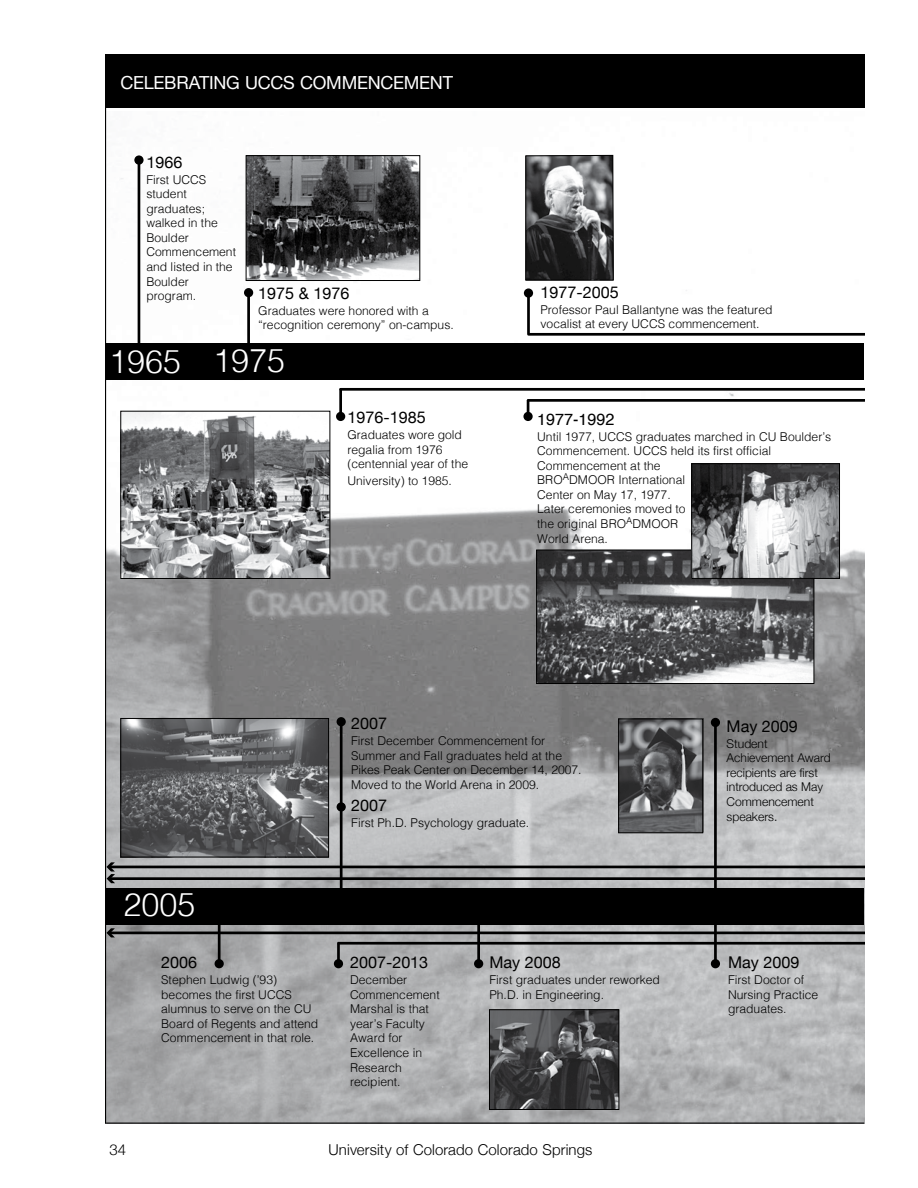
<style>
.page{position:relative;width:918px;height:1188px;background:#fff}
.page>*{position:absolute;margin:0;border:0;box-sizing:border-box;transform-origin:0 0}
.t1{font:300 32.4px "Helvetica";color:#fff}
.t2{font:18px "Helvetica Neue";letter-spacing:-.015em;color:#fff}
.t3{font:16.2px "Helvetica Neue";color:#000}
.t4{font:16.2px "Helvetica";color:#000}
.t5{font:300 15px "Helvetica Neue";letter-spacing:.01em;color:#000}
.t6{font:300 12.15px/14.5px "Helvetica";color:#000}
.t7{font:300 12.15px/14.5px "Helvetica Neue";color:#000}
</style>
<div class="page">
<img style="left:106px;top:111px;width:758px;height:1012px">
<div style="left:107px;top:344px;width:757px;height:36px;background:#000"></div>
<div style="left:107px;top:888px;width:757px;height:37px;background:#000"></div>
<img style="left:122px;top:413px;width:206px;height:164px">
<div style="left:120px;top:411px;width:210px;height:168px;border:1px solid #000"></div>
<img style="left:248px;top:157px;width:170px;height:122px">
<div style="left:246px;top:155px;width:174px;height:126px;border:1px solid #000"></div>
<img style="left:620px;top:721px;width:81px;height:110px">
<div style="left:618px;top:719px;width:85px;height:114px;border:1px solid #000"></div>
<img style="left:538px;top:552px;width:274px;height:130px">
<div style="left:536px;top:550px;width:278px;height:134px;border:1px solid #000"></div>
<img style="left:693px;top:465px;width:145px;height:112px">
<div style="left:691px;top:463px;width:149px;height:116px;border:1px solid #000"></div>
<img style="left:122px;top:720px;width:205px;height:135px">
<div style="left:120px;top:718px;width:209px;height:139px;border:1px solid #000"></div>
<svg style="left:525px;top:155px;width:89px;height:126px;background:#5c5d5e"></svg>
<img style="left:491px;top:1011px;width:126px;height:97px">
<div style="left:489px;top:1009px;width:130px;height:101px;border:1px solid #000"></div>
<hr style="left:110px;top:932px;width:754px;height:2px;background:#000">
<svg style="left:106px;top:928px;width:9px;height:9px"></svg>
<hr style="left:110px;top:877px;width:754px;height:3px;background:#000">
<hr style="left:338px;top:942px;width:526px;height:3px;background:#000">
<hr style="left:110px;top:866px;width:754px;height:2px;background:#000">
<svg style="left:106px;top:862px;width:9px;height:21px"></svg>
<hr style="left:530px;top:333px;width:334px;height:3px;background:#000">
<hr style="left:528px;top:399px;width:336px;height:3px;background:#000">
<hr style="left:341px;top:388px;width:523px;height:3px;background:#000">
<hr style="left:527px;top:292px;width:3px;height:42px;background:#000">
<div style="left:336px;top:412px;width:9px;height:9px;background:#000;border-radius:50%"></div>
<div style="left:524px;top:288px;width:9px;height:10px;background:#000;border-radius:50%"></div>
<hr style="left:138px;top:160px;width:2px;height:189px;background:#000">
<hr style="left:477px;top:917px;width:3px;height:44px;background:#000">
<svg style="left:527px;top:401px;width:2px;height:11px"></svg>
<div style="left:523px;top:412px;width:10px;height:9px;background:#000;border-radius:50%"></div>
<hr style="left:247px;top:295px;width:3px;height:50px;background:#000">
<hr style="left:340px;top:722px;width:3px;height:167px;background:#000">
<div style="left:244px;top:288px;width:9px;height:9px;background:#000;border-radius:50%"></div>
<div style="left:337px;top:717px;width:9px;height:9px;background:#000;border-radius:50%"></div>
<div style="left:337px;top:802px;width:9px;height:10px;background:#000;border-radius:50%"></div>
<hr style="left:714px;top:722px;width:3px;height:239px;background:#000">
<div style="left:711px;top:718px;width:9px;height:9px;background:#000;border-radius:50%"></div>
<hr style="left:339px;top:389px;width:3px;height:27px;background:#000">
<svg style="left:134px;top:155px;width:10px;height:10px"></svg>
<hr style="left:337px;top:943px;width:3px;height:19px;background:#000">
<div style="left:474px;top:959px;width:9px;height:9px;background:#000;border-radius:50%"></div>
<hr style="left:218px;top:917px;width:3px;height:44px;background:#000">
<div style="left:215px;top:959px;width:9px;height:9px;background:#000;border-radius:50%"></div>
<div style="left:334px;top:959px;width:9px;height:9px;background:#000;border-radius:50%"></div>
<div style="left:711px;top:959px;width:9px;height:9px;background:#000;border-radius:50%"></div>
<div style="left:105px;top:54px;width:759px;height:54px;background:#000"></div>
<hr style="left:105px;top:54px;width:1px;height:1070px;background:#000">
<hr style="left:106px;top:1123px;width:758px;height:1px;background:#000">
<h2 class="t2" style="left:121px;top:70px;width:334px">CELEBRATING UCCS COMMENCEMENT</h2>
<h3 class="t3" style="left:146px;top:150px;width:37px">1966</h3>
<p class="t6" style="left:146px;top:171px;width:91px">First UCCS student graduates; walked in the<br>Boulder<br>Commencement and listed in the<br>Boulder program.</p>
<h3 class="t3" style="left:258px;top:281px;width:93px">1975 &amp; 1976</h3>
<p class="t6" style="left:258px;top:302px;width:197px">Graduates were honored with a “recognition ceremony” on-campus.</p>
<h1 class="t1" style="left:109px;top:334px;width:177px">1965 1975</h1>
<h3 class="t3" style="left:347px;top:406px;width:80px">1976-1985</h3>
<p class="t6" style="left:347px;top:427px;width:122px">Graduates wore gold regalia from 1976 (centennial year of the</p>
<p class="t6" style="left:347px;top:472px;width:106px">University) to 1985.</p>
<h3 class="t3" style="left:541px;top:280px;width:80px">1977-2005</h3>
<p class="t6" style="left:541px;top:301px;width:233px">Professor Paul Ballantyne was the featured vocalist at every UCCS commencement.</p>
<h3 class="t4" style="left:537px;top:407px;width:79px">1977-1992</h3>
<p class="t6" style="left:537px;top:428px;width:295px">Until 1977, UCCS graduates marched in CU Boulder’s<br>Commencement. UCCS held its first official</p>
<p class="t6" style="left:537px;top:457px;width:150px">Commencement at the<br>BRO<sup>A</sup>DMOOR International<br>Center on May 17, 1977.<br>Later ceremonies moved to the original BRO<sup>A</sup>DMOOR<br>World Arena.</p>
<h1 class="t1" style="left:123px;top:877px;width:73px">2005</h1>
<h3 class="t3" style="left:161px;top:951px;width:37px">2006</h3>
<p class="t6" style="left:161px;top:972px;width:159px">Stephen Ludwig (’93) becomes the first UCCS alumnus to serve on the CU<br>Board of Regents and attend<br>Commencement in that role.</p>
<h3 class="t3" style="left:351px;top:712px;width:37px">2007</h3>
<p class="t6" style="left:351px;top:733px;width:232px">First December Commencement for Summer and Fall graduates held at the Pikes Peak Center on December 14, 2007.<br>Moved to the World Arena in 2009.</p>
<h3 class="t3" style="left:351px;top:794px;width:37px">2007</h3>
<p class="t6" style="left:351px;top:815px;width:180px">First Ph.D. Psychology graduate.</p>
<h3 class="t3" style="left:350px;top:951px;width:80px">2007-2013</h3>
<p class="t6" style="left:350px;top:972px;width:91px">December<br>Commencement<br>Marshal is that year’s Faculty<br>Award for<br>Excellence in<br>Research recipient.</p>
<h3 class="t3" style="left:489px;top:951px;width:73px">May 2008</h3>
<p class="t6" style="left:489px;top:972px;width:172px">First graduates under reworked<br>Ph.D. in Engineering.</p>
<p class="t5" style="left:109px;top:1137px;width:18px">34</p>
<p class="t5" style="left:329px;top:1137px;width:265px">University of Colorado Colorado Springs</p>
<h3 class="t3" style="left:727px;top:714px;width:73px">May 2009</h3>
<p class="t7" style="left:727px;top:735px;width:106px">Student<br>Achievement Award recipients are first introduced as May<br>Commencement speakers .</p>
<h3 class="t3" style="left:728px;top:951px;width:73px">May 2009</h3>
<p class="t6" style="left:728px;top:972px;width:92px">First Doctor of<br>Nursing Practice graduates.</p>
</div>
